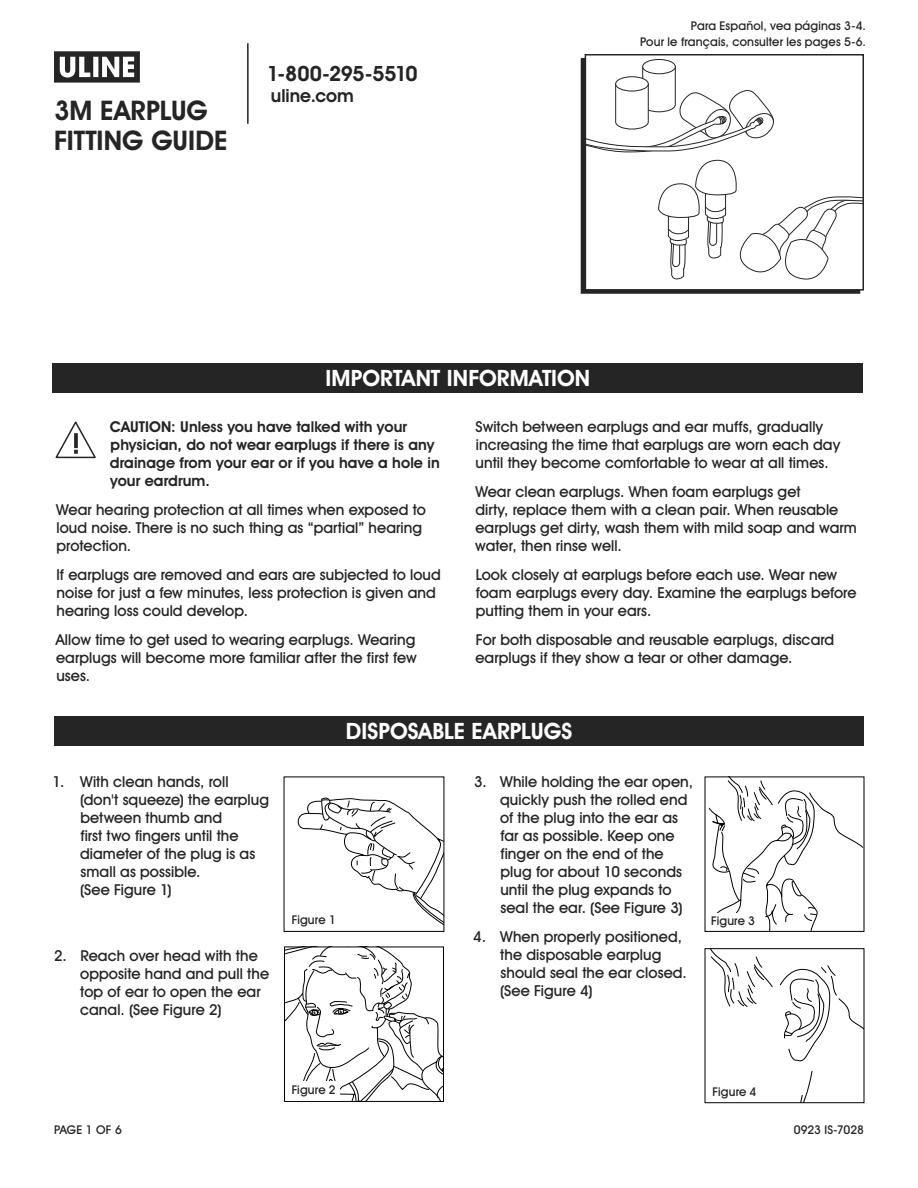
<style>
.page{position:relative;width:918px;height:1188px;background:#fff}
.page>*{position:absolute;margin:0;border:0;box-sizing:border-box;transform-origin:0 0}
.t1{font:700 27px/30px "Uline Two Knine";color:#252525}
.t2{font:700 22.5px "Uline Two Knine";letter-spacing:.005em;color:#fff}
.t3{font:700 21px "Uline Two Knine";letter-spacing:-.02em;color:#252525}
.t4{font:700 18px "Uline Two Knine";color:#252525}
.t5{font:15px/18px "Uline Two Knine";letter-spacing:.005em;color:#252525}
.t6{font:700 15px/18px "Uline Two Knine";letter-spacing:.005em;color:#252525}
.t7{font:12px/16.8px "Uline Two Knine";letter-spacing:.015em;color:#252525;text-align:right}
.t8{font:12px "Uline Two Knine";letter-spacing:-.005em;color:#252525}
</style>
<div class="page">
<hr style="left:247px;top:43px;width:2px;height:81px;background:#252525">
<svg style="left:54px;top:51px;width:86px;height:32px"></svg>
<div style="left:54px;top:716px;width:810px;height:30px;background:#252525"></div>
<div style="left:53px;top:363px;width:810px;height:30px;background:#252525"></div>
<svg style="left:298px;top:797px;width:144px;height:127px"></svg>
<svg style="left:284px;top:947px;width:159px;height:155px"></svg>
<div style="left:285px;top:1081px;width:55px;height:20px;background:#fff"></div>
<svg style="left:708px;top:779px;width:154px;height:151px"></svg>
<div style="left:707px;top:913px;width:55px;height:16px;background:#fff"></div>
<svg style="left:779px;top:965px;width:83px;height:97px"></svg>
<svg style="left:800px;top:1071px;width:13px;height:30px"></svg>
<svg style="left:710px;top:950px;width:63px;height:57px"></svg>
<div style="left:705px;top:948px;width:159px;height:155px;border:1px solid #010102"></div>
<svg style="left:56px;top:421px;width:40px;height:37px"></svg>
<div style="left:581px;top:58px;width:279px;height:236px;border:2px solid #252525"></div>
<div style="left:585px;top:55px;width:278px;height:235px;background:#fff"></div>
<div style="left:642px;top:59px;width:34px;height:15px;border:1px solid #252525;border-radius:50%"></div>
<svg style="left:588px;top:66px;width:186px;height:87px"></svg>
<svg style="left:658px;top:160px;width:203px;height:120px"></svg>
<div style="left:585px;top:54px;width:279px;height:237px;border:2px solid #252525"></div>
<h1 class="t1" style="left:54px;top:95px;width:175px">3M EARPLUG<br>FITTING GUIDE</h1>
<h3 class="t3" style="left:267px;top:61px;width:152px">1-800-295-5510</h3>
<p class="t4" style="left:271px;top:85px;width:84px">uline.com</p>
<p class="t7" style="left:640px;top:17px;width:227px">Para Español, vea páginas 3-4.<br>Pour le français, consulter les pages 5-6.</p>
<h2 class="t2" style="left:326px;top:365px;width:266px">IMPORTANT INFORMATION</h2>
<p class="t6" style="left:110px;top:418px;width:331px">CAUTION: Unless you have talked with your physician, do not wear earplugs if there is any drainage from your ear or if you have a hole in your eardrum.</p>
<p class="t5" style="left:56px;top:500px;width:371px">Wear hearing protection at all times when exposed to loud noise. There is no such thing as “partial” hearing protection.</p>
<p class="t5" style="left:56px;top:565px;width:386px">If earplugs are removed and ears are subjected to loud noise for just a few minutes, less protection is given and hearing loss could develop.</p>
<p class="t5" style="left:56px;top:630px;width:363px;text-align:justify">Allow time to get used to wearing earplugs. Wearing earplugs will become more familiar after the first few uses.</p>
<p class="t5" style="left:475px;top:418px;width:366px">Switch between earplugs and ear muffs, gradually increasing the time that earplugs are worn each day until they become comfortable to wear at all times.</p>
<p class="t5" style="left:475px;top:482px;width:383px">Wear clean earplugs. When foam earplugs get<br>dirty, replace them with a clean pair. When reusable earplugs get dirty, wash them with mild soap and warm water, then rinse well.</p>
<p class="t5" style="left:476px;top:565px;width:382px">Look closely at earplugs before each use. Wear new foam earplugs every day. Examine the earplugs before putting them in your ears.</p>
<p class="t5" style="left:475px;top:630px;width:360px">For both disposable and reusable earplugs, discard earplugs if they show a tear or other damage.</p>
<p class="t5" style="left:80px;top:773px;width:191px;text-indent:-27px">1. With clean hands, roll (don't squeeze) the earplug between thumb and<br>first two fingers until the diameter of the plug is as small as possible.<br>(See Figure 1)</p>
<p class="t5" style="left:80px;top:946px;width:191px;text-indent:-26px">2. Reach over head with the opposite hand and pull the top of ear to open the ear canal. (See Figure 2)</p>
<h2 class="t2" style="left:346px;top:718px;width:228px">DISPOSABLE EARPLUGS</h2>
<p class="t7" style="left:292px;top:911px;width:46px">Figure 1</p>
<p class="t5" style="left:500px;top:773px;width:194px;text-indent:-26px">3. While holding the ear open, quickly push the rolled end of the plug into the ear as far as possible. Keep one finger on the end of the plug for about 10 seconds until the plug expands to seal the ear. (See Figure 3)</p>
<p class="t5" style="left:500px;top:928px;width:188px;text-indent:-27px">4. When properly positioned, the disposable earplug should seal the ear closed. (See Figure 4)</p>
<p class="t7" style="left:711px;top:912px;width:45px">Figure 3</p>
<p class="t7" style="left:292px;top:1081px;width:45px">Figure 2</p>
<p class="t7" style="left:713px;top:1083px;width:45px">Figure 4</p>
<p class="t7" style="left:54px;top:1121px;width:69px">PAGE 1 OF 6</p>
<p class="t8" style="left:794px;top:1122px;width:72px">0923 IS-7028</p>
</div>
